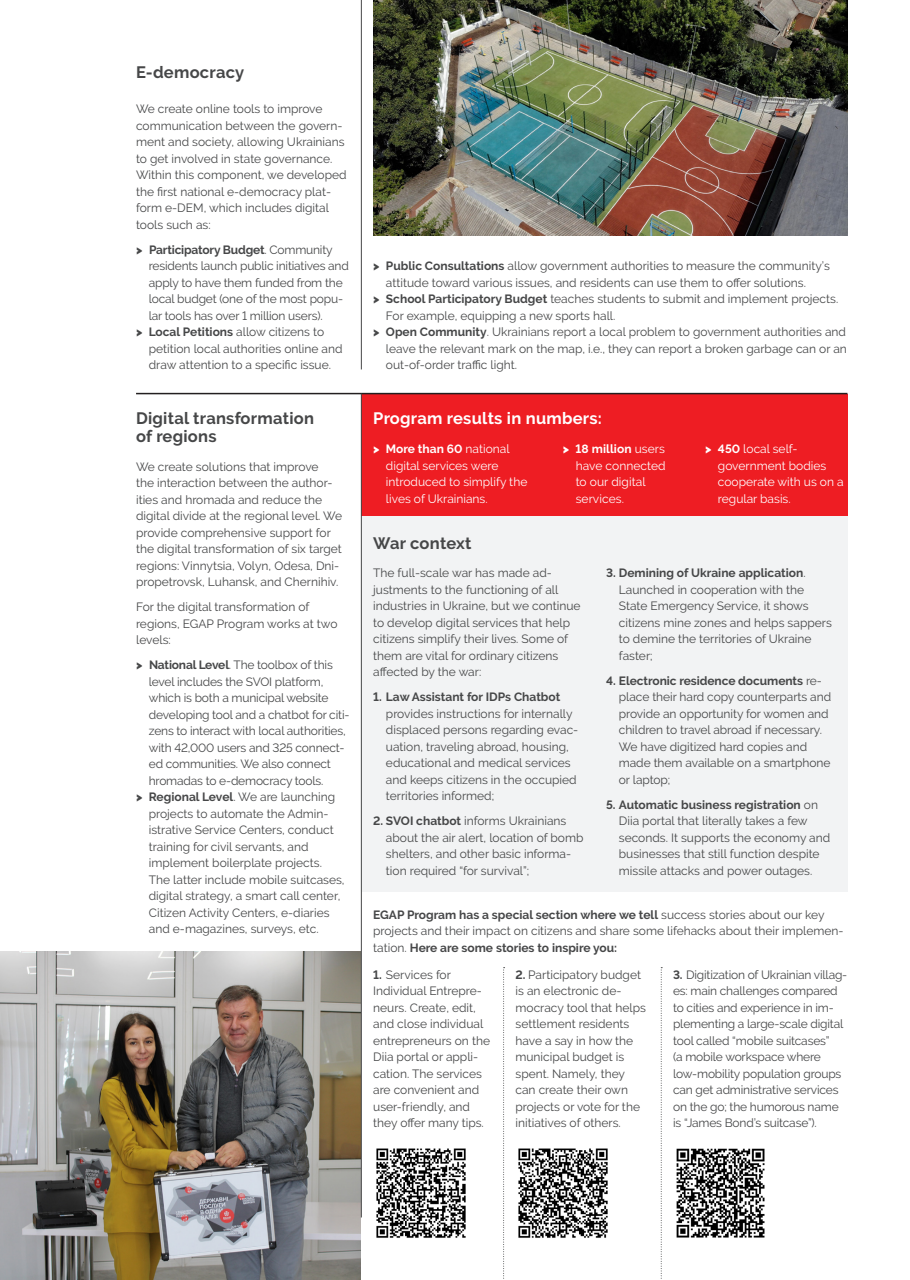
<style>
.page{position:relative;width:910px;height:1280px;background:#fff}
.page>*{position:absolute;margin:0;border:0;box-sizing:border-box;transform-origin:0 0}
.t1{font:700 16.5px/18px "Raleway";letter-spacing:.015em;color:#464748}
.t2{font:700 16.5px "Raleway";letter-spacing:.015em;color:#fff}
.t3{font:12px/16.5px "Raleway";color:#464748}
.t4{font:12px/16.5px "Raleway";color:#fff}
.t5{font:700 12px "Raleway";letter-spacing:-.01em;color:#464748}
.s1{font-weight:900}
.s2{font-weight:400}
.s3{font-weight:700}
</style>
<div class="page">
<img style="left:0;top:952px;width:361px;height:328px">
<div style="left:361px;top:516px;width:486px;height:375px;background:#f2f3f4"></div>
<div style="left:361px;top:394px;width:486px;height:122px;background:#ee1d23"></div>
<hr style="left:136px;top:393px;width:711px;height:1px;background:#231f20">
<hr style="left:361px;top:0;width:1px;height:369px;background:#464748">
<hr style="left:361px;top:394px;width:1px;height:823px;background:#464748">
<svg style="left:503px;top:967px;width:2px;height:312px"></svg>
<svg style="left:661px;top:967px;width:1px;height:312px"></svg>
<img style="left:373px;top:0;width:474px;height:236px">
<img style="left:518px;top:1148px;width:90px;height:90px">
<img style="left:676px;top:1148px;width:89px;height:90px">
<img style="left:376px;top:1148px;width:90px;height:90px">
<h1 class="t1" style="left:136px;top:63px;width:110px">E-democracy</h1>
<p class="t3" style="left:136px;top:101px;width:212px">We create online tools to improve communication between the govern&shy;ment and society, allowing Ukrainians to get involved in state governance.<br>Within this component, we developed the first national e-democracy plat&shy;form e-DEM, which includes digital tools such as:</p>
<p class="t5" style="left:136px;top:243px;width:198px"><span class="s1">&gt;</span> Participatory Budget<span class="s2">. Community</span></p>
<p class="t3" style="left:149px;top:258px;width:202px">residents launch public initiatives and</p>
<p class="t3" style="left:149px;top:274px;width:195px">apply to have them funded from the</p>
<p class="t3" style="left:149px;top:291px;width:196px">local budget (оne of the most popu-</p>
<p class="t3" style="left:149px;top:307px;width:175px">lar tools has over 1 million users).</p>
<p class="t3" style="left:136px;top:324px;width:190px"><span class="s1">&gt;</span> <span class="s3">Local Petitions</span> allow citizens to</p>
<p class="t3" style="left:149px;top:340px;width:195px">petition local authorities online and</p>
<p class="t3" style="left:149px;top:357px;width:184px">draw attention to a specific issue.</p>
<h1 class="t1" style="left:136px;top:409px;width:179px">Digital transformation of regions</h1>
<p class="t3" style="left:136px;top:458px;width:207px">We create solutions that improve<br>the interaction between the author&shy;ities and hromada and reduce the digital divide at the regional level. We provide comprehensive support for the digital transformation of six target regions: Vinnytsia, Volyn, Odesa, Dni&shy;propetrovsk, Luhansk, and Chernihiv.</p>
<p class="t3" style="left:136px;top:599px;width:203px">For the digital transformation of regions, EGAP Program works at two levels:</p>
<p class="t3" style="left:136px;top:657px;width:198px"><span class="s1">&gt;</span> <span class="s3">National Level</span>. The toolbox of this</p>
<p class="t3" style="left:149px;top:673px;width:176px">level includes the SVOI platform,</p>
<p class="t3" style="left:149px;top:690px;width:181px">which is both a municipal website</p>
<p class="t3" style="left:149px;top:706px;width:202px">developing tool and a chatbot for citi-</p>
<p class="t3" style="left:149px;top:723px;width:199px">zens to interact with local authorities,</p>
<p class="t3" style="left:149px;top:739px;width:197px">with 42,000 users and 325 connect-</p>
<p class="t3" style="left:149px;top:756px;width:184px">ed communities. We also connect</p>
<p class="t3" style="left:149px;top:772px;width:176px">hromadas to e-democracy tools.</p>
<p class="t3" style="left:136px;top:789px;width:201px"><span class="s1">&gt;</span> <span class="s3">Regional Level</span>. We are launching</p>
<p class="t3" style="left:149px;top:805px;width:181px">projects to automate the Admin-</p>
<p class="t3" style="left:149px;top:822px;width:187px">istrative Service Centers, conduct</p>
<p class="t3" style="left:149px;top:838px;width:161px">training for civil servants, and</p>
<p class="t3" style="left:149px;top:855px;width:175px">implement boilerplate projects.</p>
<p class="t3" style="left:149px;top:871px;width:197px">The latter include mobile suitcases,</p>
<p class="t3" style="left:149px;top:888px;width:193px">digital strategy, a smart call center,</p>
<p class="t3" style="left:149px;top:904px;width:182px">Citizen Activity Centers, e-diaries</p>
<p class="t3" style="left:149px;top:921px;width:171px">and e-magazines, surveys, etc.</p>
<p class="t3" style="left:373px;top:258px;width:458px"><span class="s1">&gt;</span> <span class="s3">Public Consultations</span> allow government authorities to measure the community’s</p>
<p class="t3" style="left:386px;top:274px;width:422px">attitude toward various issues, and residents can use them to offer solutions.</p>
<p class="t3" style="left:373px;top:291px;width:467px"><span class="s1">&gt;</span> <span class="s3">School Participatory Budget</span> teaches students to submit and implement projects.</p>
<p class="t3" style="left:386px;top:307px;width:231px">For example, equipping a new sports hall.</p>
<p class="t3" style="left:373px;top:324px;width:474px"><span class="s1">&gt;</span> <span class="s3">Open Community</span>. Ukrainians report a local problem to government authorities and</p>
<p class="t3" style="left:386px;top:340px;width:462px">leave the relevant mark on the map, i.e., they can report a broken garbage can or an</p>
<p class="t3" style="left:386px;top:357px;width:133px">out-of-order traffic light.</p>
<h1 class="t2" style="left:373px;top:408px;width:230px">Program results in numbers:</h1>
<p class="t4" style="left:386px;top:440px;width:143px;text-indent:-13px"><span class="s1">&gt;</span> <span class="s3">More than 60</span> national digital services were introduced to simplify the lives of Ukrainians.</p>
<p class="t4" style="left:576px;top:440px;width:92px;text-indent:-13px"><span class="s1">&gt;</span> <span class="s3">18 million</span> users have connected to our digital services.</p>
<p class="t4" style="left:718px;top:440px;width:127px;text-indent:-13px"><span class="s1">&gt;</span> <span class="s3">450</span> local self&shy;government bodies cooperate with us on a regular basis.</p>
<h1 class="t1" style="left:373px;top:534px;width:100px">War context</h1>
<p class="t3" style="left:619px;top:565px;width:215px;text-indent:-13px"><span class="s3">3. Demining of Ukraine application</span>.<br>Launched in cooperation with the<br>State Emergency Service, it shows citizens mine zones and helps sappers to demine the territories of Ukraine faster;</p>
<p class="t3" style="left:619px;top:672px;width:214px;text-indent:-13px"><span class="s3">4. Electronic residence documents</span> re&shy;place their hard copy counterparts and provide an opportunity for women and children to travel abroad if necessary.<br>We have digitized hard copies and made them available on a smartphone or laptop;</p>
<p class="t3" style="left:619px;top:796px;width:213px;text-indent:-13px"><span class="s3">5. Automatic business registration</span> on Diia portal that literally takes a few seconds. It supports the economy and businesses that still function despite missile attacks and power outages.</p>
<p class="t3" style="left:373px;top:565px;width:209px">The full-scale war has made ad&shy;justments to the functioning of all industries in Ukraine, but we continue to develop digital services that help citizens simplify their lives. Some of them are vital for ordinary citizens affected by the war:</p>
<p class="t5" style="left:373px;top:690px;width:189px">1. Law Assistant for IDPs Chatbot</p>
<p class="t3" style="left:386px;top:705px;width:194px">provides instructions for internally displaced persons regarding evac&shy;uation, traveling abroad, housing, educational and medical services and keeps citizens in the occupied territories informed;</p>
<p class="t3" style="left:386px;top:813px;width:199px;text-indent:-13px"><span class="s3">2. SVOI chatbot</span> informs Ukrainians about the air alert, location of bomb shelters, and other basic informa&shy;tion required “for survival”;</p>
<p class="t3" style="left:373px;top:906px;width:472px"><span class="s3">EGAP Program has a special section where we tell</span> success stories about our key projects and their impact on citizens and share some lifehacks about their implemen&shy;tation. <span class="s3">Here are some stories to inspire you:</span></p>
<p class="t3" style="left:373px;top:966px;width:118px"><span class="s3">1.</span> Services for<br>Individual Entrepre&shy;neurs. Create, edit, and close individual entrepreneurs on the<br>Diia portal or appli&shy;cation. The services are convenient and user-friendly, and they offer many tips.</p>
<p class="t3" style="left:515px;top:966px;width:132px"><span class="s3">2.</span> Participatory budget is an electronic de&shy;mocracy tool that helps settlement residents have a say in how the municipal budget is spent. Namely, they can create their own projects or vote for the initiatives of others.</p>
<p class="t3" style="left:673px;top:966px;width:176px"><span class="s3">3.</span> Digitization of Ukrainian villag&shy;es: main challenges compared to cities and experience in im&shy;plementing a large-scale digital tool called “mobile suitcases”<br>(a mobile workspace where low-mobility population groups can get administrative services on the go; the humorous name is “James Bond’s suitcase”).</p>
</div>
